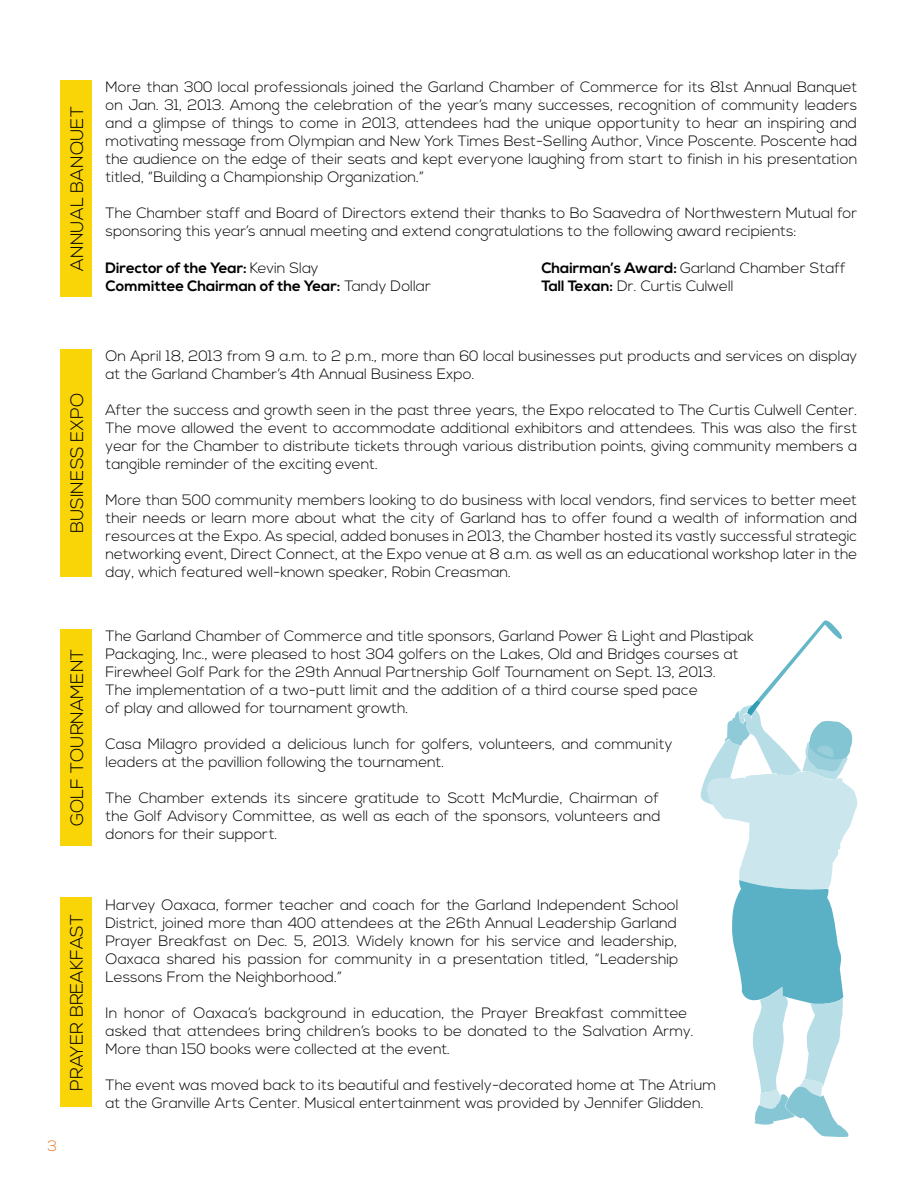
<style>
.page{position:relative;width:918px;height:1188px;background:#fff}
.page>*{position:absolute;margin:0;border:0;box-sizing:border-box;transform-origin:0 0}
.t1{font:300 18px "Nexa";color:#000}
.t2{font:300 15px/18px "Nexa";color:#000}
.t3{font:700 15px/18px "Nexa";color:#000}
.t4{font:300 15px "Nexa";color:#e57725}
.s1{font-weight:300}
.s2{font-weight:700}
</style>
<div class="page">
<div style="left:61px;top:80px;width:31px;height:216px;background:#f9d507"></div>
<div style="left:61px;top:349px;width:31px;height:228px;background:#f9d507"></div>
<div style="left:61px;top:629px;width:31px;height:217px;background:#f9d507"></div>
<div style="left:60px;top:898px;width:32px;height:209px;background:#f9d507"></div>
<svg style="left:700px;top:620px;width:158px;height:517px"></svg>
<p class="t1" style="left:67px;top:271px;width:166px;rotate:-90deg">ANNUAL BANQUET</p>
<p class="t2" style="left:106px;top:78px;width:753px;text-align:justify">More than 300 local professionals joined the Garland Chamber of Commerce for its 81st Annual Banquet on Jan. 31, 2013. Among the celebration of the year’s many successes, recognition of community leaders and a glimpse of things to come in 2013, attendees had the unique opportunity to hear an inspiring and motivating message from Olympian and New York Times Best-Selling Author, Vince Poscente. Poscente had the audience on the edge of their seats and kept everyone laughing from start to finish in his presentation titled, “Building a Championship Organization.”</p>
<p class="t2" style="left:106px;top:204px;width:753px">The Chamber staff and Board of Directors extend their thanks to Bo Saavedra of Northwestern Mutual for sponsoring this year’s annual meeting and extend congratulations to the following award recipients:</p>
<p class="t3" style="left:106px;top:259px;width:327px">Director of the Year: <span class="s1">Kevin Slay<br></span>Committee Chairman of the Year: <span class="s1">Tandy Dollar</span></p>
<p class="t2" style="left:541px;top:260px;width:306px"><span class="s2">Chairman’s Award:</span> Garland Chamber Staff<br><span class="s2">Tall Texan:</span> Dr. Curtis Culwell</p>
<p class="t1" style="left:67px;top:533px;width:142px;rotate:-90deg">BUSINESS EXPO</p>
<p class="t1" style="left:67px;top:826px;width:179px;rotate:-90deg">GOLF TOURNAMENT</p>
<p class="t2" style="left:106px;top:347px;width:753px">On April 18, 2013 from 9 a.m. to 2 p.m., more than 60 local businesses put products and services on display at the Garland Chamber’s 4th Annual Business Expo.</p>
<p class="t2" style="left:106px;top:401px;width:753px;text-align:justify">After the success and growth seen in the past three years, the Expo relocated to The Curtis Culwell Center.<br>The move allowed the event to accommodate additional exhibitors and attendees. This was also the first year for the Chamber to distribute tickets through various distribution points, giving community members a tangible reminder of the exciting event.</p>
<p class="t2" style="left:106px;top:491px;width:753px;text-align:justify">More than 500 community members looking to do business with local vendors, find services to better meet their needs or learn more about what the city of Garland has to offer found a wealth of information and resources at the Expo. As special, added bonuses in 2013, the Chamber hosted its vastly successful strategic networking event, Direct Connect, at the Expo venue at 8 a.m. as well as an educational workshop later in the day, which featured well-known speaker, Robin Creasman.</p>
<p class="t2" style="left:106px;top:627px;width:649px">The Garland Chamber of Commerce and title sponsors, Garland Power &amp; Light and Plastipak Packaging, Inc., were pleased to host 304 golfers on the Lakes, Old and Bridges courses at Firewheel Golf Park for the 29th Annual Partnership Golf Tournament on Sept. 13, 2013.<br>The implementation of a two-putt limit and the addition of a third course sped pace<br>of play and allowed for tournament growth.</p>
<p class="t2" style="left:106px;top:735px;width:568px">Casa Milagro provided a delicious lunch for golfers, volunteers, and community leaders at the pavillion following the tournament.</p>
<p class="t2" style="left:106px;top:789px;width:556px;text-align:justify">The Chamber extends its sincere gratitude to Scott McMurdie, Chairman of the Golf Advisory Committee, as well as each of the sponsors, volunteers and donors for their support.</p>
<p class="t1" style="left:66px;top:1091px;width:178px;rotate:-90deg">PRAYER BREAKFAST</p>
<p class="t4" style="left:48px;top:1137px;width:11px">3</p>
<p class="t2" style="left:106px;top:896px;width:575px;text-align:justify">Harvey Oaxaca, former teacher and coach for the Garland Independent School District, joined more than 400 attendees at the 26th Annual Leadership Garland Prayer Breakfast on Dec. 5, 2013. Widely known for his service and leadership, Oaxaca shared his passion for community in a presentation titled, “Leadership Lessons From the Neighborhood.”</p>
<p class="t2" style="left:106px;top:1004px;width:590px">In honor of Oaxaca’s background in education, the Prayer Breakfast committee asked that attendees bring children’s books to be donated to the Salvation Army.<br>More than 150 books were collected at the event.</p>
<p class="t2" style="left:106px;top:1076px;width:612px">The event was moved back to its beautiful and festively-decorated home at The Atrium at the Granville Arts Center. Musical entertainment was provided by Jennifer Glidden.</p>
</div>
